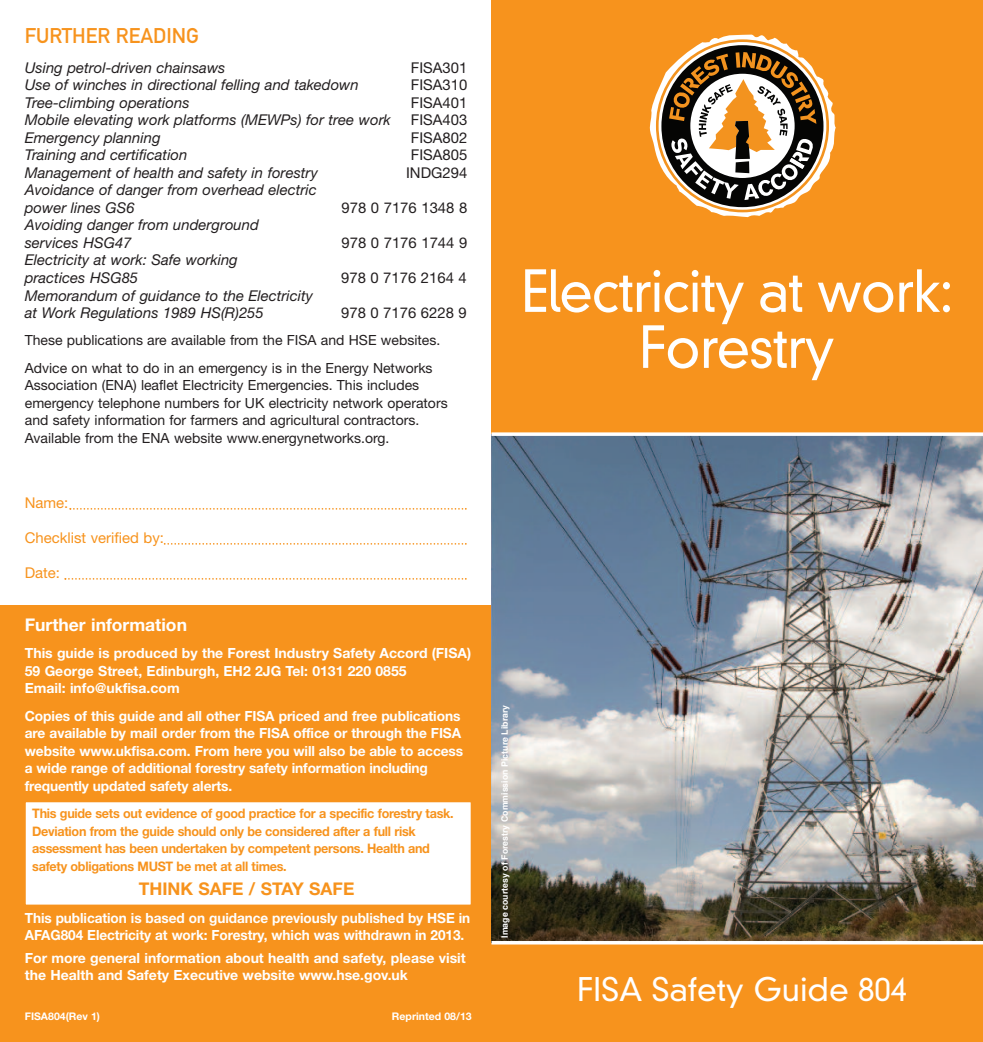
<style>
.page{position:relative;width:983px;height:1042px;background:#fff}
.page>*{position:absolute;margin:0;border:0;box-sizing:border-box;transform-origin:0 0}
.t1{font:300 56px/56px "DIN Neuzeit Grotesk";letter-spacing:-.02em;color:#fff;text-align:center;scale:.95 1}
.t2{font:300 31.5px "DIN Neuzeit Grotesk";color:#fff}
.t3{font:21px "DIN Mittelschrift";color:#f7931d}
.t4{font:700 17.5px "Helvetica Neue";color:#fff}
.t5{font:700 17.5px "Helvetica Neue";color:#f7931d}
.t6{font:italic 14.88px/17.5px "Helvetica Neue";color:#231f20}
.t7{font:14.88px "Helvetica Neue";color:#231f20}
.t8{font:14.88px "Helvetica Neue";color:#f7931d}
.t9{font:700 14px/17.5px "Helvetica Neue";letter-spacing:-.005em;color:#fff}
.t10{font:14px/17.5px "Helvetica Neue";color:#231f20}
.t11{font:700 13.12px/17.5px "Helvetica Neue";letter-spacing:-.02em;color:#f7931d;scale:.96 1}
.t12{font:700 10.5px "Helvetica Neue";color:#fff}
.t13{font:700 8.75px "Helvetica";color:#fff}
</style>
<div class="page">
<div style="left:0;top:605px;width:491px;height:437px;background:#f7931d"></div>
<div style="left:491px;top:0;width:491px;height:434px;background:#f7931d"></div>
<div style="left:491px;top:943px;width:491px;height:99px;background:#f7931d"></div>
<img style="left:491px;top:436px;width:491px;height:505px">
<svg style="left:649px;top:34px;width:187px;height:183px"></svg>
<svg style="left:491px;top:432px;width:491px;height:4px"></svg>
<hr style="left:491px;top:941px;width:491px;height:3px;background:#fff">
<div style="left:26px;top:802px;width:444px;height:102px;background:#fff"></div>
<div style="left:25px;top:801px;width:446px;height:104px;border:1px solid #f7931d"></div>
<svg style="left:69px;top:508px;width:397px;height:2px"></svg>
<svg style="left:164px;top:543px;width:302px;height:2px"></svg>
<svg style="left:64px;top:578px;width:402px;height:2px"></svg>
<h3 class="t3" style="left:25px;top:28px;width:176px">FURTHER READING</h3>
<p class="t6" style="left:25px;top:60px;width:202px">Using petrol-driven chainsaws</p>
<p class="t7" style="left:410px;top:62px;width:58px">FISA301</p>
<p class="t6" style="left:25px;top:78px;width:335px">Use of winches in directional felling and takedown</p>
<p class="t7" style="left:410px;top:80px;width:58px">FISA310</p>
<p class="t6" style="left:25px;top:95px;width:166px">Tree-climbing operations</p>
<p class="t7" style="left:410px;top:97px;width:58px">FISA401</p>
<p class="t6" style="left:25px;top:113px;width:367px">Mobile elevating work platforms (MEWPs) for tree work</p>
<p class="t7" style="left:410px;top:115px;width:58px">FISA403</p>
<p class="t6" style="left:25px;top:130px;width:137px">Emergency planning</p>
<p class="t7" style="left:410px;top:132px;width:58px">FISA802</p>
<p class="t6" style="left:25px;top:148px;width:164px">Training and certification</p>
<p class="t7" style="left:410px;top:150px;width:58px">FISA805</p>
<p class="t6" style="left:25px;top:165px;width:294px">Management of health and safety in forestry</p>
<p class="t7" style="left:406px;top:167px;width:63px">INDG294</p>
<p class="t6" style="left:25px;top:183px;width:293px">Avoidance of danger from overhead electric power lines GS6</p>
<p class="t7" style="left:341px;top:202px;width:127px">978 0 7176 1348 8</p>
<p class="t6" style="left:25px;top:218px;width:235px">Avoiding danger from underground services HSG47</p>
<p class="t6" style="left:25px;top:253px;width:214px">Electricity at work: Safe working practices HSG85</p>
<p class="t7" style="left:341px;top:237px;width:127px">978 0 7176 1744 9</p>
<p class="t7" style="left:341px;top:272px;width:127px">978 0 7176 2164 4</p>
<p class="t6" style="left:25px;top:288px;width:289px">Memorandum of guidance to the Electricity at Work Regulations 1989 HS(R)255</p>
<p class="t7" style="left:341px;top:307px;width:127px">978 0 7176 6228 9</p>
<p class="t10" style="left:25px;top:328px;width:417px;line-height:27.5px">These publications are available from the FISA and HSE websites.<br>Advice on what to do in an emergency is in the Energy Networks</p>
<p class="t10" style="left:25px;top:378px;width:424px">Association (ENA) leaflet Electricity Emergencies. This includes emergency telephone numbers for UK electricity network operators and safety information for farmers and agricultural contractors.<br>Available from the ENA website www.energynetworks.org.</p>
<p class="t8" style="left:25px;top:498px;width:45px">Name:</p>
<p class="t8" style="left:25px;top:533px;width:141px">Checklist verified by:</p>
<p class="t8" style="left:25px;top:568px;width:37px">Date:</p>
<p class="t4" style="left:25px;top:618px;width:164px">Further information</p>
<p class="t9" style="left:25px;top:646px;width:448px">This guide is produced by the Forest Industry Safety Accord (FISA)<br>59 George Street, Edinburgh, EH2 2JG Tel: 0131 220 0855<br>Email: info@ukfisa.com</p>
<p class="t9" style="left:25px;top:708px;width:439px">Copies of this guide and all other FISA priced and free publications are available by mail order from the FISA office or through the FISA website www.ukfisa.com. From here you will also be able to access a wide range of additional forestry safety information including frequently updated safety alerts.</p>
<p class="t11" style="left:32px;top:806px;width:440px">This guide sets out evidence of good practice for a specific forestry task.<br>Deviation from the guide should only be considered after a full risk assessment has been undertaken by competent persons. Health and safety obligations MUST be met at all times.</p>
<p class="t5" style="left:139px;top:883px;width:217px">THINK SAFE / STAY SAFE</p>
<p class="t9" style="left:25px;top:910px;width:447px">This publication is based on guidance previously published by HSE in<br>AFAG804 Electricity at work: Forestry, which was withdrawn in 2013.</p>
<p class="t9" style="left:25px;top:950px;width:442px">For more general information about health and safety, please visit the Health and Safety Executive website www.hse.gov.uk</p>
<p class="t12" style="left:25px;top:1012px;width:77px">FISA804(Rev 1)</p>
<p class="t12" style="left:392px;top:1012px;width:81px">Reprinted 08/13</p>
<h1 class="t1" style="left:521px;top:269px;width:456px">Electricity at work:<br>Forestry</h1>
<p class="t13" style="left:501px;top:938px;width:234px;rotate:-90deg">Image courtesy of Forestry Commission Picture Library</p>
<h2 class="t2" style="left:577px;top:977px;width:331px">FISA Safety Guide 804</h2>
</div>
